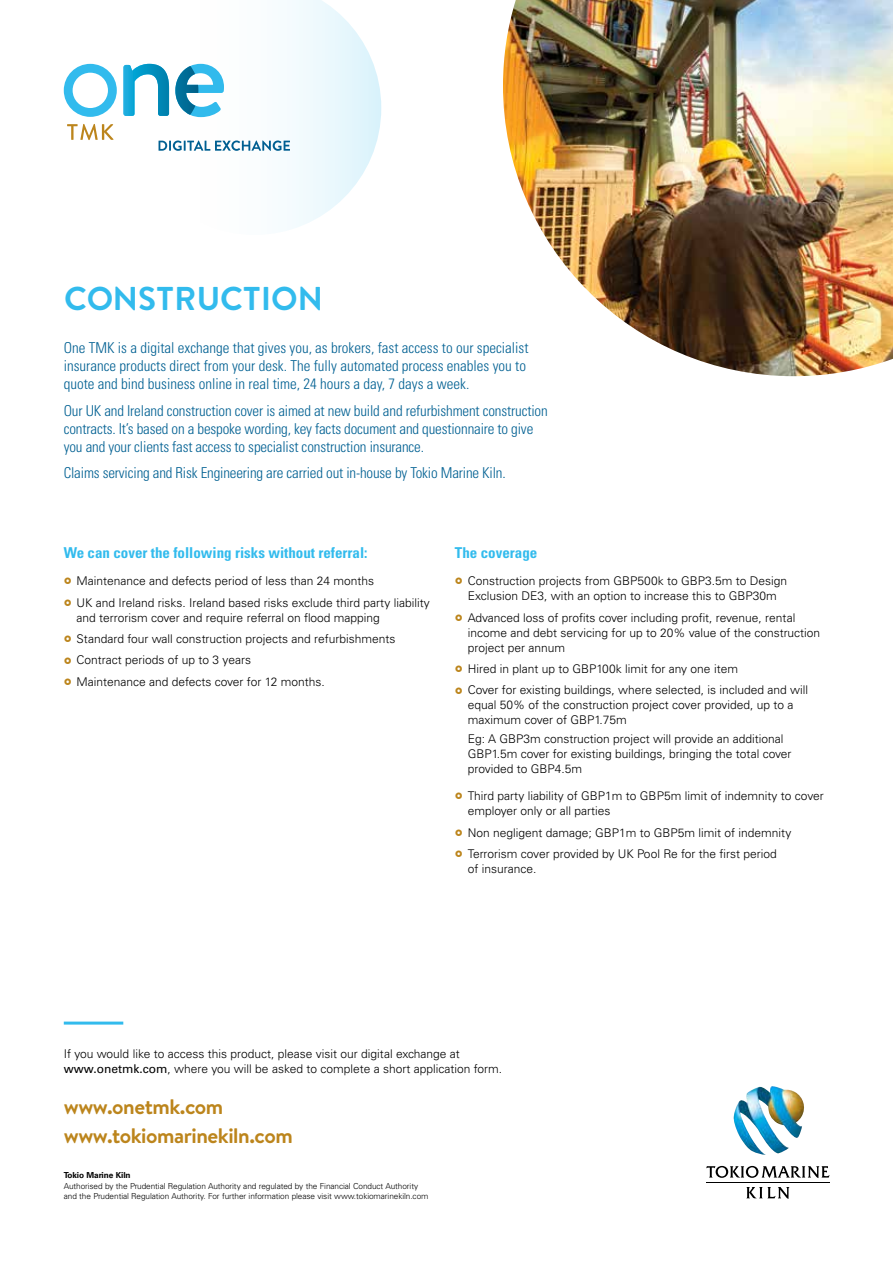
<style>
.page{position:relative;width:893px;height:1263px;background:#fff}
.page>*{position:absolute;margin:0;border:0;box-sizing:border-box;transform-origin:0 0}
.t1{font:700 33px "Brandon Text";letter-spacing:.005em;color:#32bbed}
.t2{font:700 21px/28.2px "Brandon Text";letter-spacing:-.02em;color:#bc851c}
.t3{font:300 condensed 15px/18px "Univers LT Std";letter-spacing:-.01em;color:#006092}
.t4{font:700 condensed 15px "Univers LT Std";color:#32bbed}
.t5{font:300 12px/15px "Univers LT Std";color:#000}
.t6{font:300 8.25px/9.8px "Univers LT Std";letter-spacing:-.01em;color:#000}
.t7{font:700 8.25px "Univers LT Std";letter-spacing:-.01em;color:#000}
.s1{font-weight:400}
</style>
<div class="page">
<svg style="left:64px;top:64px;width:63px;height:53px"></svg>
<svg style="left:67px;top:124px;width:47px;height:16px"></svg>
<svg style="left:127px;top:0;width:254px;height:229px"></svg>
<hr style="left:706px;top:1183px;width:123px;height:1px;background:#000">
<svg style="left:706px;top:1166px;width:123px;height:12px"></svg>
<svg style="left:746px;top:1187px;width:43px;height:12px"></svg>
<img style="left:733px;top:1086px;width:71px;height:69px">
<hr style="left:64px;top:1021px;width:59px;height:3px;background:#32bbed">
<img style="left:503px;top:0;width:390px;height:376px">
<h1 class="t1" style="left:64px;top:276px;width:260px">CONSTRUCTION</h1>
<p class="t3" style="left:64px;top:339px;width:466px">One TMK is a digital exchange that gives you, as brokers, fast access to our specialist insurance products direct from your desk. The fully automated process enables you to quote and bind business online in real time, 24 hours a day, 7 days a week.</p>
<p class="t3" style="left:64px;top:401px;width:485px">Our UK and Ireland construction cover is aimed at new build and refurbishment construction contracts. It’s based on a bespoke wording, key facts document and questionnaire to give you and your clients fast access to specialist construction insurance.</p>
<p class="t3" style="left:64px;top:464px;width:444px">Claims servicing and Risk Engineering are carried out in-house by Tokio Marine Kiln.</p>
<p class="t4" style="left:64px;top:543px;width:305px">We can cover the following risks without referral:</p>
<p class="t5" style="left:77px;top:570px;width:355px;line-height:21.5px">Maintenance and defects period of less than 24 months<br>UK and Ireland risks. Ireland based risks exclude third party liability</p>
<p class="t5" style="left:77px;top:607px;width:320px;line-height:21.5px">and terrorism cover and require referral on flood mapping Standard four wall construction projects and refurbishments Contract periods of up to 3 years<br>Maintenance and defects cover for 12 months.</p>
<p class="t4" style="left:455px;top:543px;width:84px">The coverage</p>
<p class="t5" style="left:468px;top:573px;width:321px">Construction projects from GBP500k to GBP3.5m to Design<br>Exclusion DE3, with an option to increase this to GBP30m</p>
<p class="t5" style="left:468px;top:610px;width:354px">Advanced loss of profits cover including profit, revenue, rental income and debt servicing for up to 20% value of the construction project per annum</p>
<p class="t5" style="left:468px;top:658px;width:342px;line-height:21.5px">Hired in plant up to GBP100k limit for any one item<br>Cover for existing buildings, where selected, is included and will</p>
<p class="t5" style="left:468px;top:698px;width:327px">equal 50% of the construction project cover provided, up to a maximum cover of GBP1.75m</p>
<p class="t5" style="left:468px;top:731px;width:325px">Eg: A GBP3m construction project will provide an additional<br>GBP1.5m cover for existing buildings, bringing the total cover provided to GBP4.5m</p>
<p class="t5" style="left:468px;top:789px;width:358px">Third party liability of GBP1m to GBP5m limit of indemnity to cover employer only or all parties</p>
<p class="t5" style="left:468px;top:822px;width:325px;line-height:21.5px">Non negligent damage; GBP1m to GBP5m limit of indemnity<br>Terrorism cover provided by UK Pool Re for the first period</p>
<p class="t5" style="left:468px;top:861px;width:70px">of insurance.</p>
<p class="t5" style="left:64px;top:1046px;width:440px">If you would like to access this product, please visit our digital exchange at <span class="s1">www.onetmk.com</span>, where you will be asked to complete a short application form.</p>
<h2 class="t2" style="left:64px;top:1092px;width:231px">www.onetmk.com www.tokiomarinekiln.com</h2>
<p class="t7" style="left:64px;top:1171px;width:68px">Tokio Marine Kiln</p>
<p class="t6" style="left:64px;top:1182px;width:366px">Authorised by the Prudential Regulation Authority and regulated by the Financial Conduct Authority and the Prudential Regulation Authority. For further information please visit www.tokiomarinekiln.com</p>
</div>
